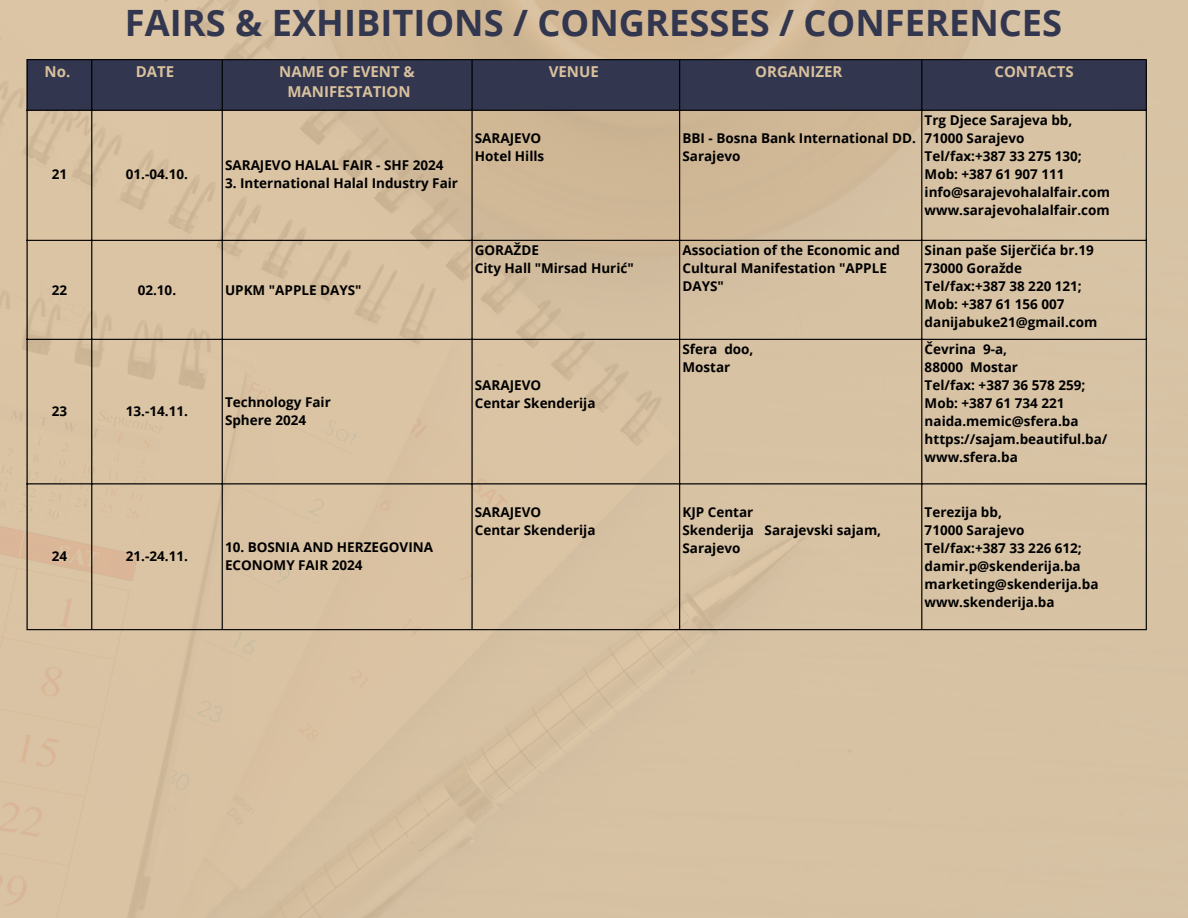
<style>
.page{position:relative;width:1188px;height:918px;background:#fff}
.page>*{position:absolute;margin:0;border:0;box-sizing:border-box;transform-origin:0 0}
.t1{font:700 36.3px "Open Sans";color:#32364e}
.t2{font:700 15px "Open Sans";color:#d9c19d}
.t3{font:700 13.5px/18px "Open Sans";color:#000}
</style>
<div class="page">
<img style="left:0;top:0;width:1188px;height:918px">
<div style="left:28px;top:60px;width:1118px;height:50px;background:#32364f"></div>
<hr style="left:27px;top:60px;width:1px;height:569px;background:#000">
<hr style="left:91px;top:60px;width:1px;height:569px;background:#000">
<hr style="left:222px;top:60px;width:1px;height:569px;background:#000">
<hr style="left:471px;top:60px;width:2px;height:569px;background:#000">
<hr style="left:679px;top:60px;width:1px;height:569px;background:#000">
<hr style="left:921px;top:60px;width:1px;height:569px;background:#000">
<hr style="left:1146px;top:60px;width:1px;height:569px;background:#000">
<hr style="left:27px;top:59px;width:1120px;height:1px;background:#000">
<hr style="left:27px;top:110px;width:1120px;height:1px;background:#000">
<hr style="left:27px;top:240px;width:1120px;height:1px;background:#000">
<hr style="left:27px;top:339px;width:1120px;height:1px;background:#000">
<hr style="left:27px;top:483px;width:1120px;height:1px;background:#000">
<hr style="left:27px;top:629px;width:1120px;height:1px;background:#000">
<p class="t1" style="left:125px;top:-3px;width:939px">FAIRS &amp; EXHIBITIONS / CONGRESSES / CONFERENCES</p>
<p class="t2" style="left:45px;top:61px;width:27px">No.</p>
<h1 class="t2" style="left:136px;top:61px;width:40px">DATE</h1>
<p class="t2" style="left:279px;top:61px;width:137px">NAME OF EVENT &amp;</p>
<p class="t2" style="left:287px;top:81px;width:125px">MANIFESTATION</p>
<p class="t3" style="left:52px;top:165px;width:17px">21</p>
<p class="t3" style="left:126px;top:165px;width:64px">01.-04.10.</p>
<p class="t3" style="left:225px;top:156px;width:220px">SARAJEVO HALAL FAIR - SHF 2024</p>
<p class="t3" style="left:225px;top:174px;width:235px">3. International Halal Industry Fair</p>
<p class="t3" style="left:52px;top:281px;width:17px">22</p>
<p class="t3" style="left:138px;top:281px;width:40px">02.10.</p>
<p class="t3" style="left:225px;top:281px;width:138px">UPKM "APPLE DAYS"</p>
<p class="t3" style="left:52px;top:402px;width:17px">23</p>
<p class="t3" style="left:126px;top:402px;width:64px">13.-14.11.</p>
<p class="t3" style="left:225px;top:393px;width:107px">Technology Fair</p>
<p class="t3" style="left:225px;top:411px;width:83px">Sphere 2024</p>
<p class="t3" style="left:52px;top:547px;width:17px">24</p>
<p class="t3" style="left:126px;top:547px;width:64px">21.-24.11.</p>
<p class="t3" style="left:225px;top:538px;width:210px">10. BOSNIA AND HERZEGOVINA<br>ECONOMY FAIR 2024</p>
<p class="t2" style="left:549px;top:61px;width:52px">VENUE</p>
<p class="t2" style="left:755px;top:61px;width:89px">ORGANIZER</p>
<p class="t2" style="left:994px;top:61px;width:81px">CONTACTS</p>
<p class="t3" style="left:475px;top:129px;width:68px">SARAJEVO</p>
<p class="t3" style="left:475px;top:147px;width:71px">Hotel Hills</p>
<p class="t3" style="left:682px;top:129px;width:235px">BBI - Bosna Bank International DD.</p>
<p class="t3" style="left:682px;top:147px;width:59px">Sarajevo</p>
<p class="t3" style="left:925px;top:111px;width:149px">Trg Djece Sarajeva bb,</p>
<p class="t3" style="left:925px;top:129px;width:101px">71000 Sarajevo</p>
<p class="t3" style="left:925px;top:147px;width:159px">Tel/fax:+387 33 275 130;</p>
<p class="t3" style="left:925px;top:165px;width:141px">Mob: +387 61 907 111</p>
<p class="t3" style="left:925px;top:183px;width:187px">info@sarajevohalalfair.com</p>
<p class="t3" style="left:925px;top:201px;width:187px">www.sarajevohalalfair.com</p>
<p class="t3" style="left:475px;top:241px;width:66px">GORAŽDE</p>
<p class="t3" style="left:475px;top:259px;width:160px">City Hall "Mirsad Hurić"</p>
<p class="t3" style="left:682px;top:241px;width:219px">Association of the Economic and<br>Cultural Manifestation "APPLE<br>DAYS"</p>
<p class="t3" style="left:925px;top:241px;width:171px">Sinan paše Sijerčića br.19</p>
<p class="t3" style="left:925px;top:259px;width:99px">73000 Goražde</p>
<p class="t3" style="left:925px;top:277px;width:159px">Tel/fax:+387 38 220 121;</p>
<p class="t3" style="left:925px;top:295px;width:141px">Mob: +387 61 156 007</p>
<p class="t3" style="left:925px;top:313px;width:174px">danijabuke21@gmail.com</p>
<p class="t3" style="left:475px;top:376px;width:68px">SARAJEVO</p>
<p class="t3" style="left:475px;top:394px;width:122px">Centar Skenderija</p>
<p class="t3" style="left:682px;top:340px;width:73px">Sfera doo,</p>
<p class="t3" style="left:682px;top:358px;width:49px">Mostar</p>
<p class="t3" style="left:925px;top:340px;width:84px">Čevrina 9-a,</p>
<p class="t3" style="left:925px;top:358px;width:95px">88000 Mostar</p>
<p class="t3" style="left:925px;top:376px;width:162px">Tel/fax: +387 36 578 259;</p>
<p class="t3" style="left:925px;top:394px;width:141px">Mob: +387 61 734 221</p>
<p class="t3" style="left:925px;top:412px;width:155px">naida.memic@sfera.ba</p>
<p class="t3" style="left:925px;top:430px;width:184px">https://sajam.beautiful.ba/</p>
<p class="t3" style="left:925px;top:448px;width:95px">www.sfera.ba</p>
<p class="t3" style="left:475px;top:503px;width:68px">SARAJEVO</p>
<p class="t3" style="left:475px;top:521px;width:122px">Centar Skenderija</p>
<p class="t3" style="left:682px;top:503px;width:72px">KJP Centar</p>
<p class="t3" style="left:682px;top:521px;width:200px">Skenderija Sarajevski sajam,<br>Sarajevo</p>
<p class="t3" style="left:925px;top:503px;width:79px">Terezija bb,</p>
<p class="t3" style="left:925px;top:521px;width:101px">71000 Sarajevo</p>
<p class="t3" style="left:925px;top:539px;width:159px">Tel/fax:+387 33 226 612;</p>
<p class="t3" style="left:925px;top:557px;width:158px">damir.p@skenderija.ba</p>
<p class="t3" style="left:925px;top:575px;width:175px">marketing@skenderija.ba</p>
<p class="t3" style="left:925px;top:593px;width:131px">www.skenderija.ba</p>
</div>
